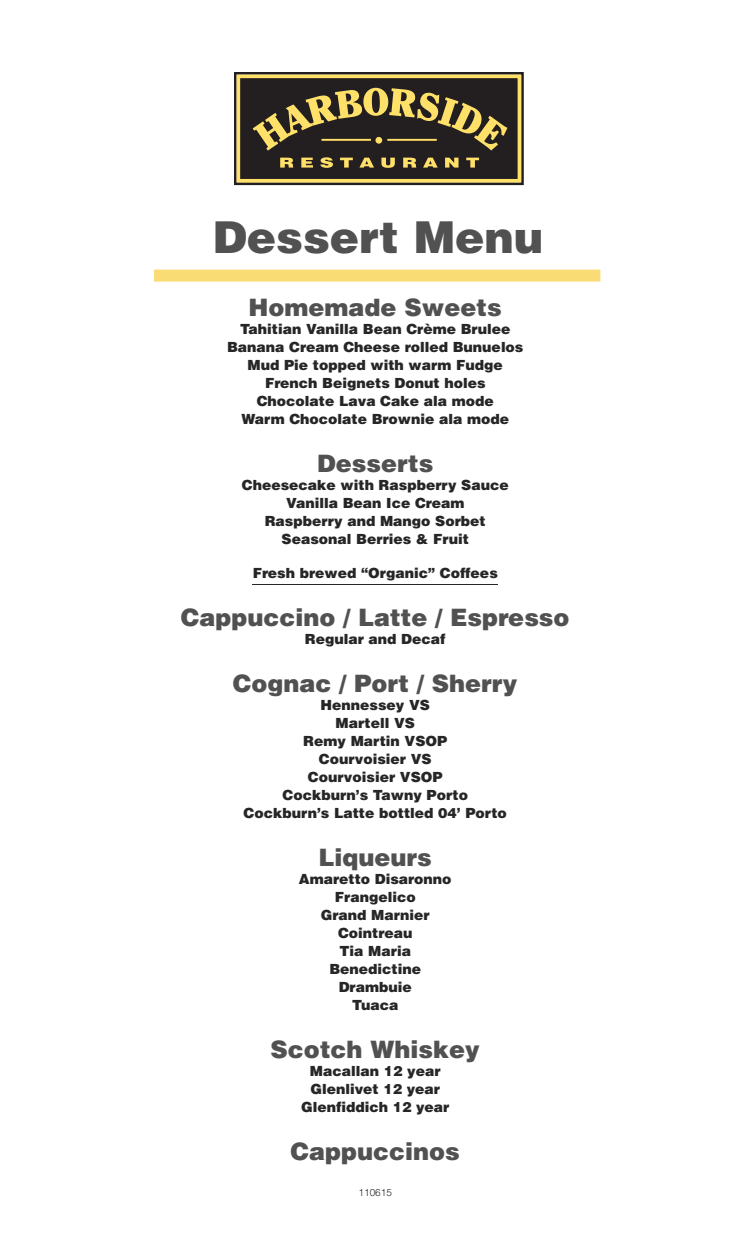
<style>
.page{position:relative;width:756px;height:1260px;background:#fff}
.page>*{position:absolute;margin:0;border:0;box-sizing:border-box;transform-origin:0 0}
.t1{font:900 44px "Helvetica";color:#525152}
.t2{font:900 24px "Helvetica";color:#525152}
.t3{font:900 14px/18px "Helvetica";color:#272627;text-align:center}
.t4{font:300 10px "Helvetica";color:#272627}
</style>
<div class="page">
<div style="left:238px;top:76px;width:282px;height:105px;background:#231f20"></div>
<div style="left:236px;top:74px;width:285px;height:109px;border:4px solid #ffe068"></div>
<svg style="left:280px;top:158px;width:13px;height:10px"></svg>
<svg style="left:301px;top:158px;width:12px;height:10px"></svg>
<svg style="left:320px;top:157px;width:13px;height:11px"></svg>
<svg style="left:340px;top:158px;width:13px;height:10px"></svg>
<svg style="left:359px;top:158px;width:15px;height:10px"></svg>
<svg style="left:381px;top:158px;width:14px;height:10px"></svg>
<svg style="left:403px;top:158px;width:13px;height:10px"></svg>
<svg style="left:423px;top:158px;width:15px;height:10px"></svg>
<svg style="left:445px;top:158px;width:14px;height:10px"></svg>
<svg style="left:466px;top:158px;width:13px;height:10px"></svg>
<svg style="left:253px;top:88px;width:254px;height:63px"></svg>
<hr style="left:322px;top:139px;width:49px;height:2px;background:#ffe068">
<hr style="left:387px;top:139px;width:50px;height:2px;background:#ffe068">
<div style="left:375px;top:137px;width:7px;height:7px;background:#ffe068;border-radius:50%"></div>
<div style="left:234px;top:72px;width:290px;height:113px;border:2px solid #231f20"></div>
<hr style="left:253px;top:584px;width:245px;height:1px;background:#272627">
<div style="left:154px;top:270px;width:446px;height:12px;background:#f9dc73"></div>
<h1 class="t1" style="left:213px;top:221px;width:332px">Dessert Menu</h1>
<h2 class="t2" style="left:249px;top:299px;width:255px">Homemade Sweets</h2>
<p class="t3" style="left:227px;top:321px;width:298px">Tahitian Vanilla Bean Crème Brulee<br>Banana Cream Cheese rolled Bunuelos<br>Mud Pie topped with warm Fudge<br>French Beignets Donut holes<br>Chocolate Lava Cake ala mode<br>Warm Chocolate Brownie ala mode</p>
<h2 class="t2" style="left:317px;top:455px;width:118px">Desserts</h2>
<p class="t3" style="left:242px;top:477px;width:268px">Cheesecake with Raspberry Sauce<br>Vanilla Bean Ice Cream<br>Raspberry and Mango Sorbet<br>Seasonal Berries &amp; Fruit</p>
<p class="t3" style="left:253px;top:565px;width:247px">Fresh brewed “Organic” Coffees</p>
<h2 class="t2" style="left:181px;top:609px;width:390px">Cappuccino / Latte / Espresso</h2>
<p class="t3" style="left:305px;top:631px;width:142px">Regular and Decaf</p>
<h2 class="t2" style="left:233px;top:675px;width:286px">Cognac / Port / Sherry</h2>
<p class="t3" style="left:244px;top:697px;width:265px">Hennessey VS<br>Martell VS<br>Remy Martin VSOP<br>Courvoisier VS<br>Courvoisier VSOP<br>Cockburn’s Tawny Porto<br>Cockburn’s Latte bottled 04’ Porto</p>
<h2 class="t2" style="left:319px;top:849px;width:115px">Liqueurs</h2>
<p class="t3" style="left:299px;top:871px;width:154px">Amaretto Disaronno<br>Frangelico<br>Grand Marnier<br>Cointreau<br>Tia Maria<br>Benedictine<br>Drambuie<br>Tuaca</p>
<h2 class="t2" style="left:271px;top:1041px;width:211px">Scotch Whiskey</h2>
<p class="t3" style="left:301px;top:1063px;width:150px">Macallan 12 year<br>Glenlivet 12 year<br>Glenfiddich 12 year</p>
<h2 class="t2" style="left:291px;top:1143px;width:171px">Cappuccinos</h2>
<p class="t4" style="left:359px;top:1189px;width:35px">110615</p>
</div>
